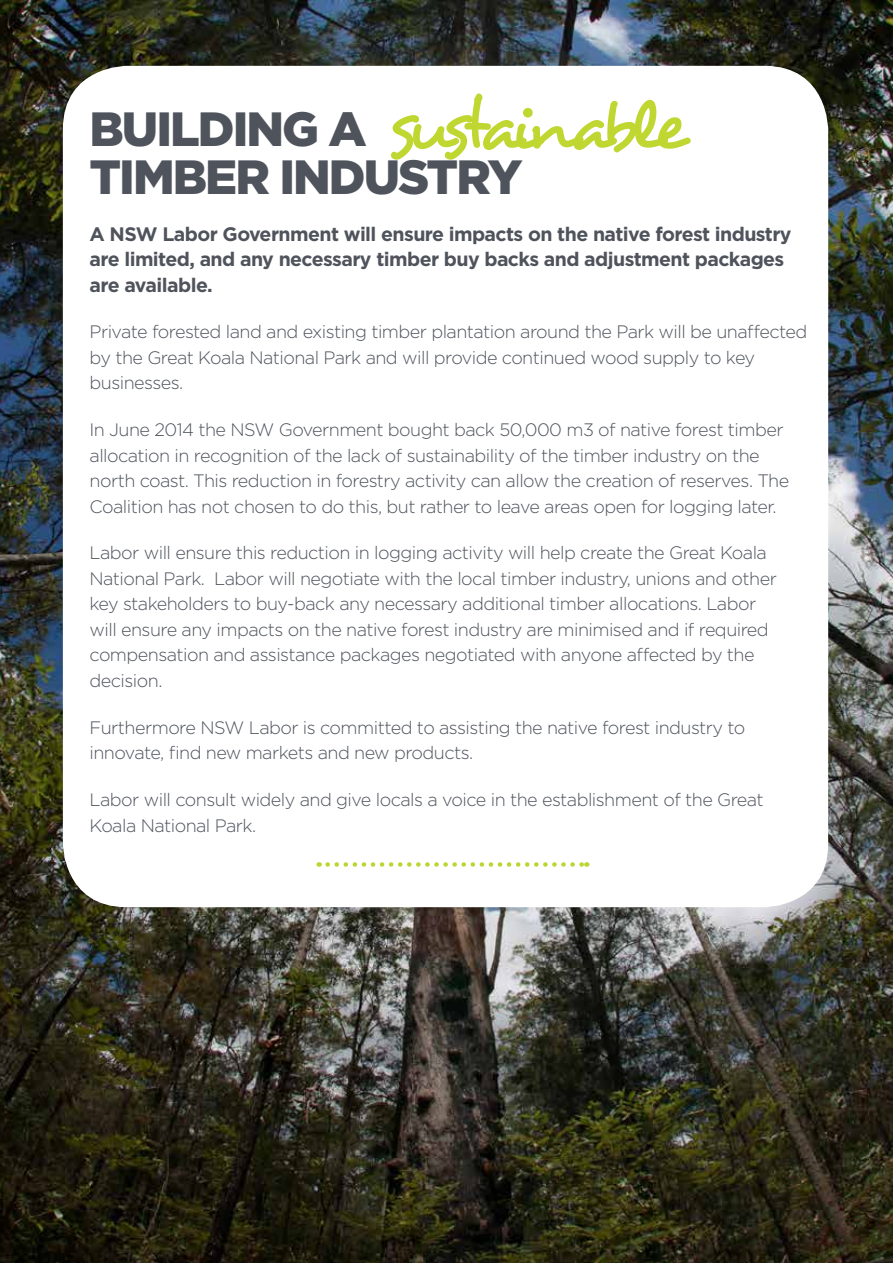
<style>
.page{position:relative;width:893px;height:1263px;background:#fff}
.page>*{position:absolute;margin:0;border:0;box-sizing:border-box;transform-origin:0 0}
.t1{font:72px "Desyrel";letter-spacing:-.135em;color:#bfd730}
.t2{font:900 48px "Gotham";letter-spacing:-.04em;color:#4f545c}
.t3{font:700 19.5px/25.5px "Gotham";letter-spacing:-.03em;color:#4f545c}
.t4{font:300 18px/25.5px "Gotham";letter-spacing:-.03em;color:#4f545c}
.s1{font-family:"Gotham";font-weight:900;font-size:48px;color:#4f545c}
</style>
<div class="page">
<img style="left:0;top:0;width:893px;height:1263px">
<div style="left:63px;top:66px;width:765px;height:841px;background:#fff;border-radius:64px"></div>
<svg style="left:328px;top:862px;width:259px;height:5px"></svg>
<h1 class="t1" style="left:329px;top:81px;width:359px"><span class="s1">A</span> sustainable</h1>
<h2 class="t2" style="left:90px;top:144px;width:434px">TIMBER INDUSTRY</h2>
<p class="t3" style="left:90px;top:221px;width:704px">A NSW Labor Government will ensure impacts on the native forest industry are limited, and any necessary timber buy backs and adjustment packages are available.</p>
<p class="t4" style="left:90px;top:319px;width:719px">Private forested land and existing timber plantation around the Park will be unaffected by the Great Koala National Park and will provide continued wood supply to key businesses.</p>
<p class="t4" style="left:90px;top:416px;width:701px">In June 2014 the NSW Government bought back 50,000 m3 of native forest timber allocation in recognition of the lack of sustainability of the timber industry on the north coast. This reduction in forestry activity can allow the creation of reserves. The Coalition has not chosen to do this, but rather to leave areas open for logging later.</p>
<p class="t4" style="left:90px;top:540px;width:689px">Labor will ensure this reduction in logging activity will help create the Great Koala National Park. Labor will negotiate with the local timber industry, unions and other key stakeholders to buy-back any necessary additional timber allocations. Labor will ensure any impacts on the native forest industry are minimised and if required compensation and assistance packages negotiated with anyone affected by the decision.</p>
<p class="t4" style="left:90px;top:714px;width:657px">Furthermore NSW Labor is committed to assisting the native forest industry to innovate, find new markets and new products.</p>
<p class="t4" style="left:90px;top:786px;width:676px">Labor will consult widely and give locals a voice in the establishment of the Great<br>Koala National Park.</p>
<h2 class="t2" style="left:90px;top:96px;width:28px">BUIL</h2>
<h2 class="t2" style="left:198px;top:96px;width:63px">DING</h2>
</div>
